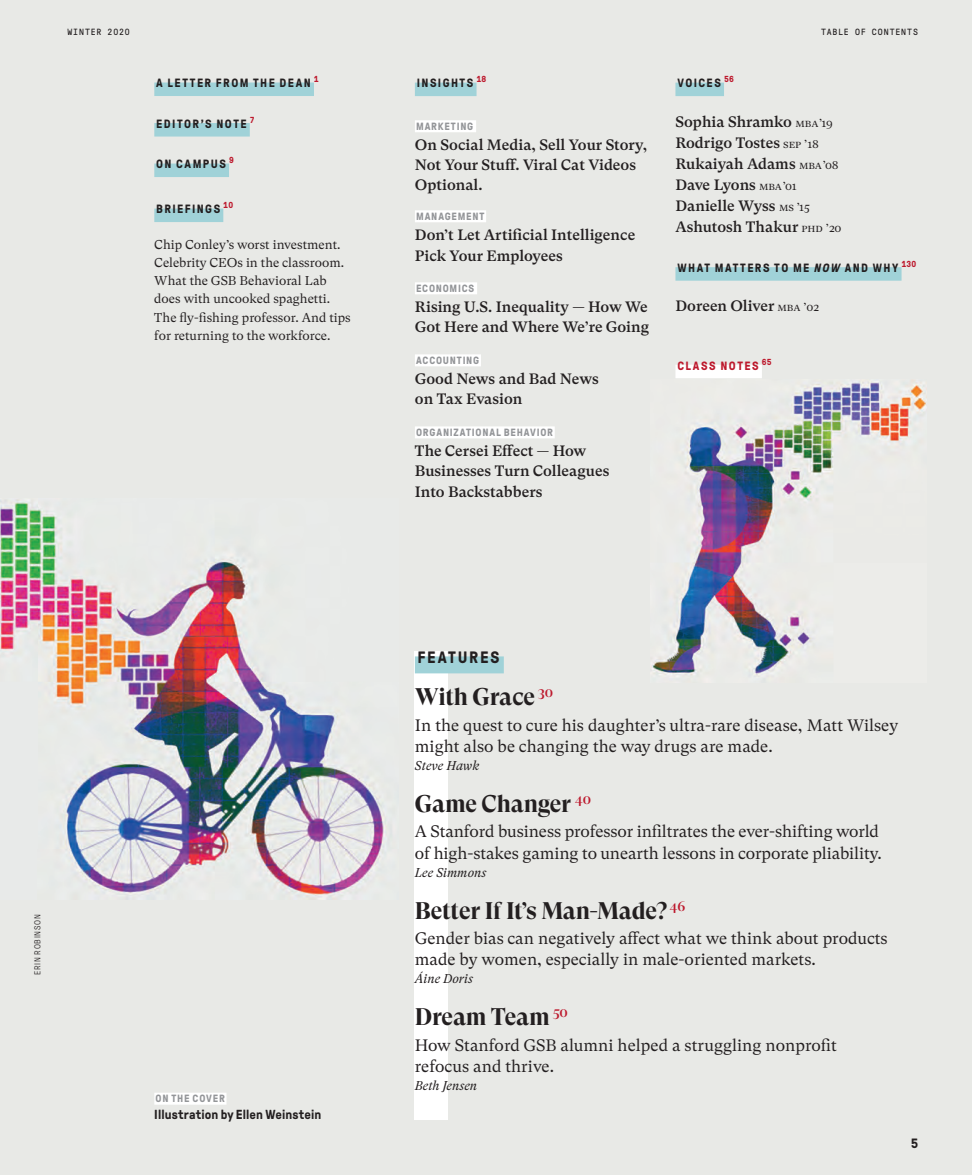
<style>
.page{position:relative;width:972px;height:1175px;background:#fff}
.page>*{position:absolute;margin:0;border:0;box-sizing:border-box;transform-origin:0 0}
.t1{font:700 24px "GT Super Display";letter-spacing:-.015em;color:#231f20}
.t2{font:16.5px/21px "GT Super Text";color:#231f20}
.t3{font:700 16.5px "GT Pressura Pro";letter-spacing:.11em;color:#231f20}
.t4{font:500 15px/21px "GT Super Text";color:#231f20}
.t5{font:700 13.5px "GT Pressura Pro";color:#231f20}
.t6{font:700 13.2px "GT Pressura Pro";letter-spacing:.005em;color:#231f20}
.t7{font:12.75px/18px "GT Super Text";color:#231f20}
.t8{font:italic 12.75px "GT Super Text";color:#231f20}
.t9{font:700 12px "GT Pressura Pro";letter-spacing:.12em;color:#231f20}
.t10{font:700 12px "GT Pressura Pro";letter-spacing:.13em;color:#bd192d}
.t11{font:700 10.5px "GT Pressura Pro";letter-spacing:.075em;color:#939598}
.t12{font:9px "GT Pressura Pro Mono";letter-spacing:.095em;color:#231f20}
.t13{font:300 8.7px "GT Pressura Pro";letter-spacing:.075em;color:#231f20}
.s1{font-weight:400;font-size:11.7px}
.s2{font-style:italic}
</style>
<div class="page">
<div style="left:0;top:0;width:972px;height:1174px;background:#e8e9e6"></div>
<div style="left:415px;top:652px;width:33px;height:468px;background:#fff"></div>
<div style="left:154px;top:82px;width:160px;height:14px;background:#a0d2d8"></div>
<div style="left:154px;top:123px;width:96px;height:13px;background:#a0d2d8"></div>
<div style="left:154px;top:163px;width:75px;height:14px;background:#a0d2d8"></div>
<div style="left:154px;top:208px;width:69px;height:14px;background:#a0d2d8"></div>
<div style="left:675px;top:83px;width:49px;height:13px;background:#a0d2d8"></div>
<div style="left:675px;top:267px;width:226px;height:14px;background:#a0d2d8"></div>
<div style="left:675px;top:365px;width:87px;height:13px;background:#fff"></div>
<div style="left:415px;top:83px;width:61px;height:13px;background:#a0d2d8"></div>
<div style="left:415px;top:120px;width:61px;height:12px;background:#fff"></div>
<div style="left:415px;top:210px;width:71px;height:12px;background:#fff"></div>
<div style="left:415px;top:282px;width:62px;height:12px;background:#fff"></div>
<div style="left:415px;top:354px;width:66px;height:12px;background:#fff"></div>
<div style="left:415px;top:426px;width:140px;height:12px;background:#fff"></div>
<div style="left:415px;top:656px;width:89px;height:17px;background:#a0d2d8"></div>
<div style="left:154px;top:1092px;width:72px;height:12px;background:#fff"></div>
<img style="left:651px;top:380px;width:275px;height:302px">
<img style="left:0;top:499px;width:387px;height:400px">
<p class="t12" style="left:67px;top:29px;width:64px">WINTER 2020</p>
<p class="t12" style="left:821px;top:29px;width:98px">TABLE OF CONTENTS</p>
<p class="t9" style="left:156px;top:79px;width:164px">A LETTER FROM THE DEAN <sup>1</sup></p>
<p class="t9" style="left:156px;top:119px;width:100px">EDITOR’S NOTE <sup>7</sup></p>
<p class="t9" style="left:156px;top:160px;width:79px">ON CAMPUS <sup>9</sup></p>
<p class="t9" style="left:156px;top:205px;width:78px">BRIEFINGS <sup>10</sup></p>
<p class="t7" style="left:154px;top:237px;width:198px">Chip Conley’s worst investment.<br>Celebrity CEOs in the classroom.<br>What the GSB Behavioral Lab does with uncooked spaghetti.<br>The fly-fishing professor. And tips for returning to the workforce.</p>
<p class="t9" style="left:417px;top:79px;width:71px">INSIGHTS <sup>18</sup></p>
<p class="t11" style="left:416px;top:122px;width:59px">MARKETING</p>
<p class="t4" style="left:415px;top:136px;width:234px;line-height:20.2px">On Social Media, Sell Your Story,<br>Not Your Stuff. Viral Cat Videos<br>Optional.</p>
<p class="t11" style="left:416px;top:212px;width:70px">MANAGEMENT</p>
<p class="t4" style="left:415px;top:225px;width:222px">Don’t Let Artificial Intelligence<br>Pick Your Employees</p>
<p class="t11" style="left:416px;top:284px;width:60px">ECONOMICS</p>
<p class="t4" style="left:415px;top:298px;width:236px;line-height:20.2px">Rising U.S. Inequality — How We<br>Got Here and Where We’re Going</p>
<p class="t11" style="left:416px;top:356px;width:65px">ACCOUNTING</p>
<p class="t4" style="left:415px;top:370px;width:185px;line-height:20.2px">Good News and Bad News on Tax Evasion</p>
<p class="t11" style="left:416px;top:428px;width:138px">ORGANIZATIONAL BEHAVIOR</p>
<p class="t4" style="left:415px;top:442px;width:196px;line-height:20.2px">The Cersei Effect — How<br>Businesses Turn Colleagues<br>Into Backstabbers</p>
<p class="t9" style="left:677px;top:79px;width:58px">VOICES <sup>56</sup></p>
<p class="t4" style="left:675px;top:112px;width:168px">Sophia Shramko <span class="s1">mba’19<br></span>Rodrigo Tostes <span class="s1">sep ’18<br></span>Rukaiyah Adams <span class="s1">mba’08<br></span>Dave Lyons <span class="s1">mba’01<br></span>Danielle Wyss <span class="s1">ms ’15<br></span>Ashutosh Thakur <span class="s1">phd ’20</span></p>
<p class="t9" style="left:677px;top:263px;width:240px">WHAT MATTERS TO ME <span class="s2">NOW</span> AND WHY <sup>130</sup></p>
<p class="t4" style="left:675px;top:296px;width:145px">Doreen Oliver <span class="s1">mba ’02</span></p>
<p class="t10" style="left:677px;top:361px;width:96px">CLASS NOTES <sup>65</sup></p>
<p class="t13" style="left:34px;top:974px;width:62px;rotate:-90deg">ERIN ROBINSON</p>
<p class="t11" style="left:155px;top:1094px;width:71px">ON THE COVER</p>
<p class="t6" style="left:154px;top:1109px;width:168px">Illustration by Ellen Weinstein</p>
<p class="t3" style="left:418px;top:651px;width:83px">FEATURES</p>
<p class="t1" style="left:415px;top:688px;width:140px">With Grace <sup>30</sup></p>
<p class="t2" style="left:415px;top:716px;width:485px">In the quest to cure his daughter’s ultra-rare disease, Matt Wilsey might also be changing the way drugs are made.</p>
<p class="t8" style="left:415px;top:760px;width:66px">Steve Hawk</p>
<p class="t1" style="left:415px;top:794px;width:178px">Game Changer <sup>40</sup></p>
<p class="t2" style="left:415px;top:822px;width:469px">A Stanford business professor infiltrates the ever-shifting world of high-stakes gaming to unearth lessons in corporate pliability.</p>
<p class="t8" style="left:415px;top:866px;width:73px">Lee Simmons</p>
<p class="t1" style="left:415px;top:901px;width:272px">Better If It’s Man-Made? <sup>46</sup></p>
<p class="t2" style="left:415px;top:929px;width:474px">Gender bias can negatively affect what we think about products made by women, especially in male-oriented markets.</p>
<p class="t8" style="left:415px;top:973px;width:60px">Áine Doris</p>
<p class="t1" style="left:415px;top:1007px;width:155px">Dream Team <sup>50</sup></p>
<p class="t2" style="left:415px;top:1035px;width:424px">How Stanford GSB alumni helped a struggling nonprofit refocus and thrive.</p>
<p class="t8" style="left:415px;top:1079px;width:64px">Beth Jensen</p>
<p class="t5" style="left:911px;top:1138px;width:9px">5</p>
</div>
